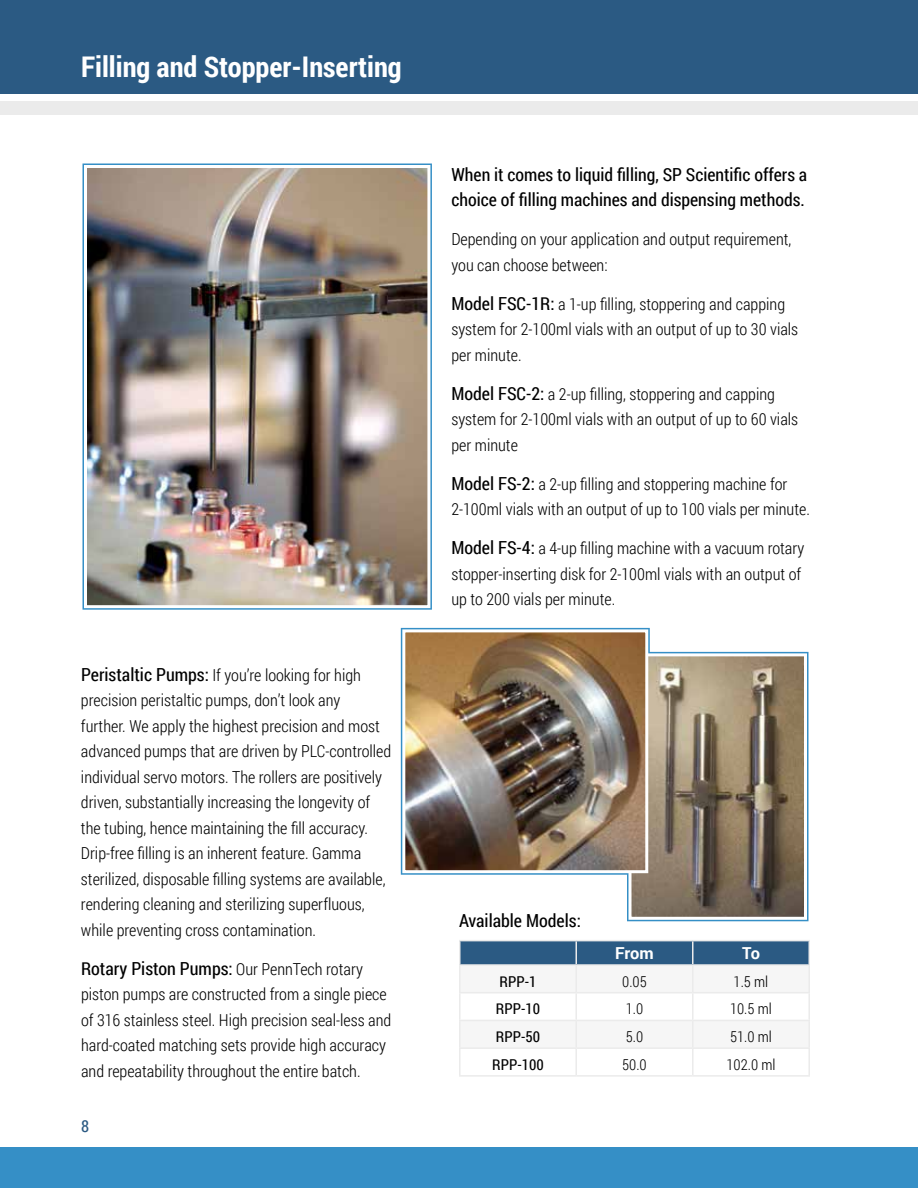
<style>
.page{position:relative;width:918px;height:1188px;background:#fff}
.page>*{position:absolute;margin:0;border:0;box-sizing:border-box;transform-origin:0 0}
.t1{font:700 28.5px "Roboto Condensed";color:#fff}
.t2{font:18px/25.5px "Roboto Condensed";color:#000}
.t3{font:300 16.5px/25.5px "Roboto Condensed";color:#000}
.t4{font:700 16.5px "Roboto";letter-spacing:-.005em;color:#fff}
.t5{font:16.5px "Roboto Condensed";color:#2b5a83}
.t6{font:300 15px "Roboto Condensed";color:#000}
.t7{font:15px "Roboto Condensed";color:#000}
.s1{font-weight:400;font-size:18px}
.s2{font-weight:300;font-size:16.5px}
</style>
<div class="page">
<div style="left:0;top:0;width:918px;height:94px;background:#2b5a83"></div>
<div style="left:0;top:1148px;width:918px;height:40px;background:#358fc6"></div>
<div style="left:0;top:101px;width:918px;height:14px;background:#ebebeb"></div>
<img style="left:88px;top:169px;width:338px;height:435px">
<div style="left:84px;top:165px;width:346px;height:443px;border:3px solid #fff"></div>
<img style="left:632px;top:657px;width:171px;height:259px">
<div style="left:628px;top:653px;width:179px;height:267px;border:3px solid #fff"></div>
<hr style="left:459px;top:940px;width:117px;height:1px;background:#ebebeb">
<hr style="left:576px;top:940px;width:117px;height:1px;background:#ebebeb">
<hr style="left:693px;top:940px;width:117px;height:1px;background:#ebebeb">
<hr style="left:808px;top:941px;width:2px;height:23px;background:#ebebeb">
<hr style="left:693px;top:964px;width:117px;height:2px;background:#ebebeb">
<hr style="left:808px;top:966px;width:2px;height:26px;background:#ebebeb">
<hr style="left:693px;top:992px;width:117px;height:1px;background:#ebebeb">
<hr style="left:808px;top:993px;width:2px;height:27px;background:#ebebeb">
<hr style="left:693px;top:1020px;width:117px;height:1px;background:#ebebeb">
<hr style="left:808px;top:1021px;width:2px;height:26px;background:#ebebeb">
<hr style="left:693px;top:1047px;width:117px;height:2px;background:#ebebeb">
<svg style="left:459px;top:941px;width:350px;height:134px"></svg>
<hr style="left:808px;top:1049px;width:2px;height:26px;background:#ebebeb">
<hr style="left:459px;top:1075px;width:117px;height:2px;background:#ebebeb">
<hr style="left:576px;top:1075px;width:117px;height:2px;background:#ebebeb">
<hr style="left:693px;top:1075px;width:117px;height:2px;background:#ebebeb">
<img style="left:406px;top:633px;width:238px;height:236px">
<div style="left:402px;top:629px;width:246px;height:244px;border:3px solid #fff"></div>
<h1 class="t1" style="left:81px;top:47px;width:322px">Filling and Stopper-Inserting</h1>
<p class="t3" style="left:81px;top:662px;width:312px"><span class="s1">Peristaltic Pumps:</span> If you’re looking for high precision peristaltic pumps, don’t look any<br>further. We apply the highest precision and most advanced pumps that are driven by PLC-controlled individual servo motors. The rollers are positively driven, substantially increasing the longevity of the tubing, hence maintaining the fill accuracy.<br>Drip-free filling is an inherent feature. Gamma sterilized, disposable filling systems are available, rendering cleaning and sterilizing superfluous, while preventing cross contamination.</p>
<p class="t2" style="left:81px;top:955px;width:283px">Rotary Piston Pumps: <span class="s2">Our PennTech rotary</span></p>
<p class="t3" style="left:81px;top:981px;width:312px">piston pumps are constructed from a single piece of 316 stainless steel. High precision seal-less and hard-coated matching sets provide high accuracy and repeatability throughout the entire batch.</p>
<p class="t5" style="left:81px;top:1115px;width:10px">8</p>
<p class="t2" style="left:451px;top:161px;width:357px">When it comes to liquid filling, SP Scientific offers a choice of filling machines and dispensing methods.</p>
<p class="t3" style="left:451px;top:226px;width:341px">Depending on your application and output requirement, you can choose between:</p>
<p class="t3" style="left:451px;top:291px;width:348px"><span class="s1">Model FSC-1R:</span> a 1-up filling, stoppering and capping system for 2-100ml vials with an output of up to 30 vials per minute.</p>
<p class="t3" style="left:451px;top:381px;width:348px"><span class="s1">Model FSC-2:</span> a 2-up filling, stoppering and capping system for 2-100ml vials with an output of up to 60 vials per minute</p>
<p class="t3" style="left:451px;top:471px;width:360px"><span class="s1">Model FS-2:</span> a 2-up filling and stoppering machine for<br>2-100ml vials with an output of up to 100 vials per minute.</p>
<p class="t3" style="left:451px;top:535px;width:355px"><span class="s1">Model FS-4:</span> a 4-up filling machine with a vacuum rotary stopper-inserting disk for 2-100ml vials with an output of up to 200 vials per minute.</p>
<p class="t2" style="left:459px;top:907px;width:123px">Available Models:</p>
<p class="t4" style="left:615px;top:942px;width:40px">From</p>
<p class="t4" style="left:742px;top:942px;width:19px">To</p>
<p class="t7" style="left:500px;top:971px;width:38px">RPP-1</p>
<p class="t6" style="left:622px;top:971px;width:26px">0.05</p>
<p class="t6" style="left:734px;top:971px;width:36px">1.5 ml</p>
<p class="t7" style="left:496px;top:999px;width:46px">RPP-10</p>
<p class="t6" style="left:626px;top:999px;width:19px">1.0</p>
<p class="t6" style="left:730px;top:999px;width:43px">10.5 ml</p>
<p class="t7" style="left:496px;top:1026px;width:46px">RPP-50</p>
<p class="t6" style="left:626px;top:1026px;width:19px">5.0</p>
<p class="t6" style="left:730px;top:1026px;width:43px">51.0 ml</p>
<p class="t7" style="left:492px;top:1054px;width:53px">RPP-100</p>
<p class="t6" style="left:622px;top:1054px;width:26px">50.0</p>
<p class="t6" style="left:726px;top:1054px;width:51px">102.0 ml</p>
</div>
